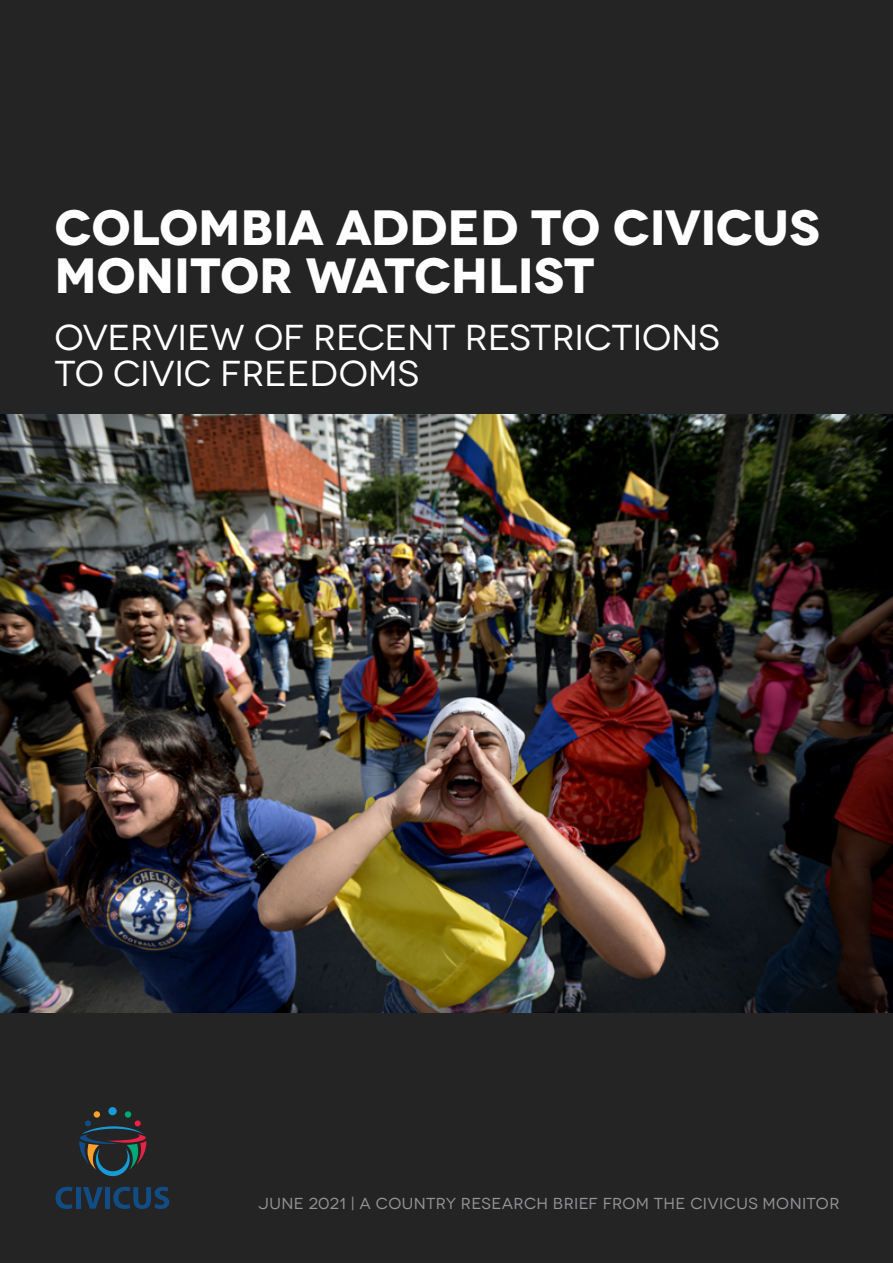
<style>
.page{position:relative;width:893px;height:1263px;background:#242424}
.page>*{position:absolute;margin:0;border:0;box-sizing:border-box;transform-origin:0 0}
.t1{font:700 49.5px/48px "Novecentowide";letter-spacing:-.01em;color:#fff}
.t2{font:36px/36px "Novecentowide";letter-spacing:-.005em;color:#fff}
.t3{font:15.9px "Novecentowide";letter-spacing:.025em;color:#939598}
</style>
<div class="page">
<img style="left:0;top:415px;width:893px;height:597px">
<div style="left:108px;top:1107px;width:9px;height:8px;background:#179bd7;border-radius:50%"></div>
<svg style="left:79px;top:1111px;width:67px;height:65px"></svg>
<svg style="left:56px;top:1187px;width:17px;height:22px"></svg>
<div style="left:76px;top:1187px;width:5px;height:21px;background:#114c85"></div>
<svg style="left:83px;top:1187px;width:20px;height:21px"></svg>
<div style="left:105px;top:1187px;width:5px;height:21px;background:#114c85"></div>
<svg style="left:113px;top:1187px;width:56px;height:22px"></svg>
<h1 class="t1" style="left:54px;top:204px;width:767px">COLOMBIA ADDED TO CIVICUS<br>MONITOR WATCHLIST</h1>
<h2 class="t2" style="left:54px;top:319px;width:667px">OVERVIEW OF RECENT RESTRICTIONS<br>TO CIVIC FREEDOMS</h2>
<p class="t3" style="left:258px;top:1194px;width:582px">JUNE 2021 | A COUNTRY RESEARCH BRIEF FROM THE CIVICUS MONITOR</p>
</div>
